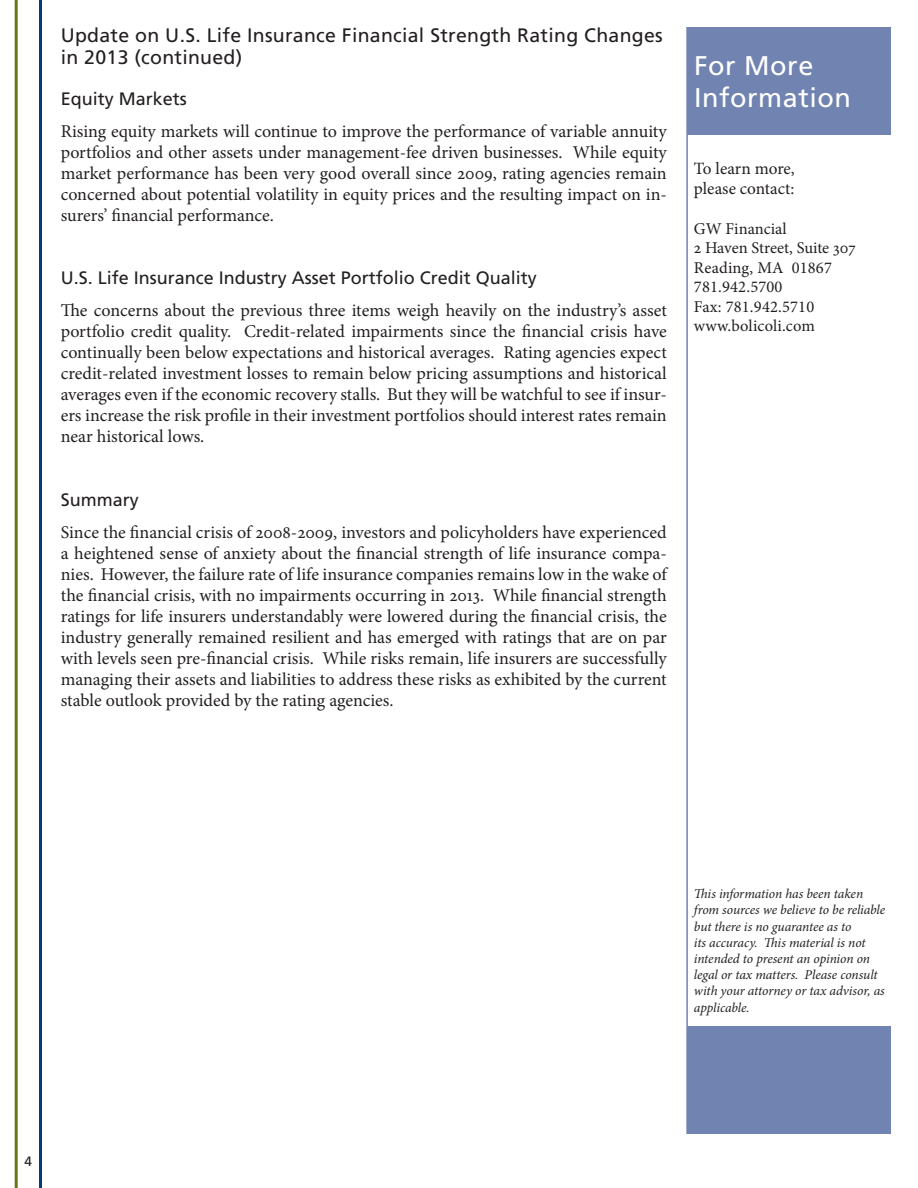
<style>
.page{position:relative;width:918px;height:1188px;background:#fff}
.page>*{position:absolute;margin:0;border:0;box-sizing:border-box;transform-origin:0 0}
.t1{font:27px/32.4px "Frutiger LT Std";letter-spacing:.02em;color:#fff}
.Title_sub_continued{font:19.5px/22.5px "Frutiger LT Std";letter-spacing:.015em;color:#231f20}
.Source{font:18px/21px "Minion Pro";color:#231f20;text-align:justify}
.Source-2{font:18px "Frutiger LT Std";color:#231f20}
.Contact_Info{font:17.25px/20.2px "Minion Pro";color:#231f20}
.Contact_Info-2{font:16.5px/19.5px "Minion Pro";letter-spacing:.005em;color:#231f20}
.Disclaimer{font:italic 13.5px/16.2px "Minion Pro";letter-spacing:-.01em;color:#231f20}
.t2{font:13.5px "Frutiger LT Std";color:#231f20}
</style>
<div class="page">
<hr style="left:15px;top:0;width:3px;height:1188px;background:#677717">
<hr style="left:39px;top:0;width:3px;height:1188px;background:#013d7d">
<div style="left:687px;top:27px;width:204px;height:108px;background:#7183b1"></div>
<hr style="left:686px;top:27px;width:2px;height:1107px;background:#7183b1">
<div style="left:687px;top:1026px;width:204px;height:108px;background:#7183b1"></div>
<p class="Title_sub_continued" style="left:61px;top:24px;width:604px">Update on U.S. Life Insurance Financial Strength Rating Changes in 2013 (continued)</p>
<p class="Source-2" style="left:61px;top:88px;width:128px">Equity Markets</p>
<p class="Source" style="left:61px;top:121px;width:608px">Rising equity markets will continue to improve the performance of variable annuity portfolios and other assets under management-fee driven businesses. While equity market performance has been very good overall since 2009, rating agencies remain concerned about potential volatility in equity prices and the resulting impact on in&shy;surers’ financial performance.</p>
<p class="Source-2" style="left:61px;top:268px;width:478px">U.S. Life Insurance Industry Asset Portfolio Credit Quality</p>
<p class="Source" style="left:61px;top:300px;width:608px">The concerns about the previous three items weigh heavily on the industry’s asset portfolio credit quality. Credit-related impairments since the financial crisis have continually been below expectations and historical averages. Rating agencies expect credit-related investment losses to remain below pricing assumptions and historical averages even if the economic recovery stalls. But they will be watchful to see if insur&shy;ers increase the risk profile in their investment portfolios should interest rates remain near historical lows.</p>
<p class="Source-2" style="left:61px;top:489px;width:80px">Summary</p>
<p class="Source" style="left:61px;top:521px;width:608px">Since the financial crisis of 2008-2009, investors and policyholders have experienced a heightened sense of anxiety about the financial strength of life insurance compa&shy;nies. However, the failure rate of life insurance companies remains low in the wake of the financial crisis, with no impairments occurring in 2013. While financial strength ratings for life insurers understandably were lowered during the financial crisis, the industry generally remained resilient and has emerged with ratings that are on par with levels seen pre-financial crisis. While risks remain, life insurers are successfully managing their assets and liabilities to address these risks as exhibited by the current stable outlook provided by the rating agencies.</p>
<h1 class="t1" style="left:694px;top:49px;width:158px">For More<br>Information</h1>
<p class="Contact_Info" style="left:694px;top:158px;width:102px">To learn more, please contact:</p>
<p class="Contact_Info-2" style="left:694px;top:219px;width:163px">GW Financial<br>2 Haven Street, Suite 307<br>Reading, MA 01867<br>781.942.5700<br>Fax: 781.942.5710 www.bolicoli.com</p>
<p class="t2" style="left:25px;top:1153px;width:9px">4</p>
<p class="Disclaimer" style="left:694px;top:886px;width:193px">This information has been taken from sources we believe to be reliable but there is no guarantee as to<br>its accuracy. This material is not intended to present an opinion on legal or tax matters. Please consult with your attorney or tax advisor, as applicable.</p>
</div>
